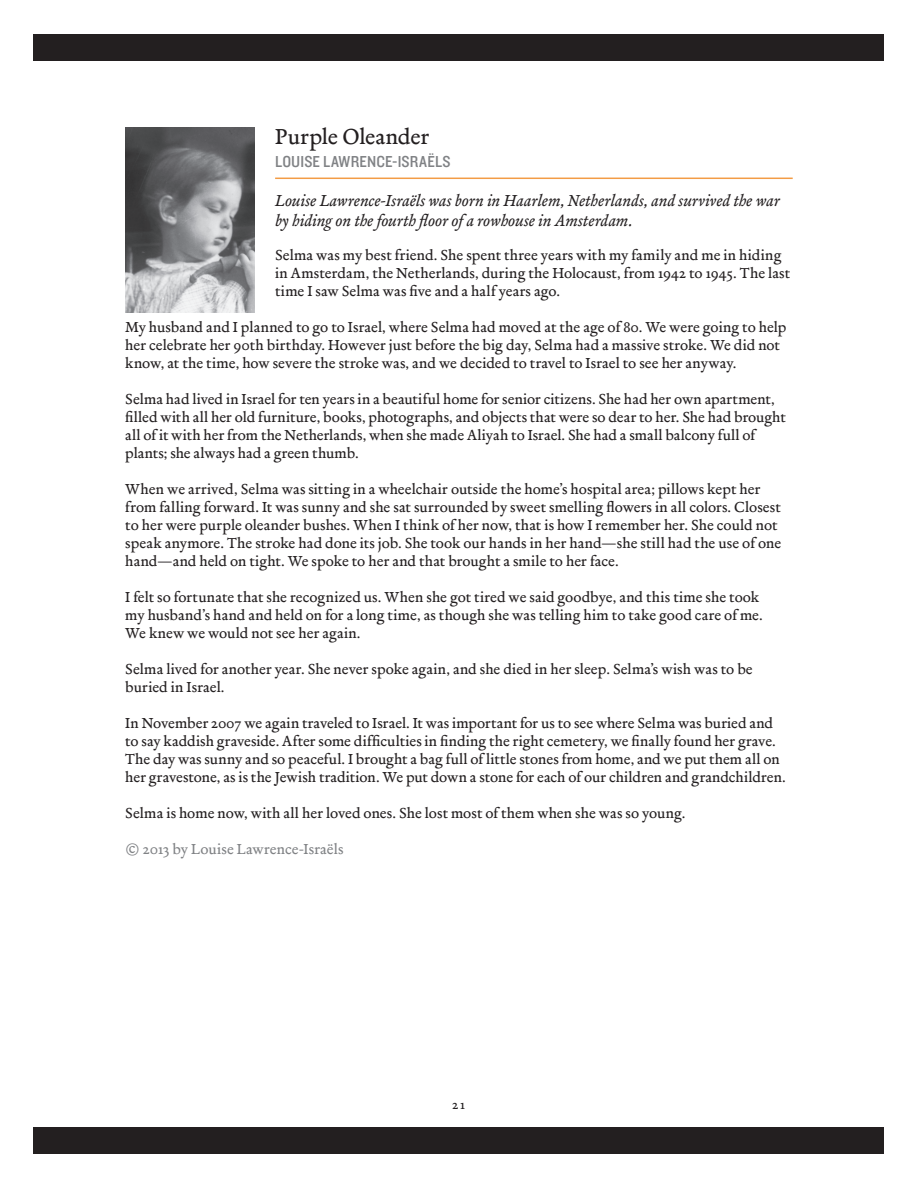
<style>
.page{position:relative;width:918px;height:1188px;background:#fff}
.page>*{position:absolute;margin:0;border:0;box-sizing:border-box;transform-origin:0 0}
.t1{font:22.5px "Merlo Roman Osf";letter-spacing:-.005em;color:#231f20}
.t2{font:16.5px/19.5px "Merlo Italic Osf";color:#231f20}
.t3{font:16.5px "Knockout 30 Junior Welterwt";letter-spacing:.01em;color:#808285}
.t4{font:15px/18px "Merlo Roman Osf";letter-spacing:.005em;color:#231f20}
.t5{font:15px "Merlo Roman Osf";letter-spacing:.01em;color:#808285}
.t6{font:13.5px "Merlo Roman Caps";color:#231f20}
</style>
<div class="page">
<div style="left:34px;top:34px;width:850px;height:27px;background:#231f20"></div>
<div style="left:34px;top:1127px;width:850px;height:27px;background:#231f20"></div>
<hr style="left:275px;top:178px;width:518px;height:1px;background:#f39c45">
<img style="left:125px;top:127px;width:130px;height:185px">
<h1 class="t1" style="left:275px;top:124px;width:156px">Purple Oleander</h1>
<p class="t3" style="left:275px;top:150px;width:177px">LOUISE LAWRENCE-ISRAËLS</p>
<p class="t2" style="left:275px;top:191px;width:506px">Louise Lawrence-Israëls was born in Haarlem, Netherlands, and survived the war by hiding on the fourth floor of a rowhouse in Amsterdam.</p>
<p class="t4" style="left:275px;top:247px;width:517px">Selma was my best friend. She spent three years with my family and me in hiding in Amsterdam, the Netherlands, during the Holocaust, from 1942 to 1945. The last time I saw Selma was five and a half years ago.</p>
<p class="t4" style="left:125px;top:319px;width:663px">My husband and I planned to go to Israel, where Selma had moved at the age of 80. We were going to help her celebrate her 90th birthday. However just before the big day, Selma had a massive stroke. We did not know, at the time, how severe the stroke was, and we decided to travel to Israel to see her anyway.</p>
<p class="t4" style="left:125px;top:391px;width:662px">Selma had lived in Israel for ten years in a beautiful home for senior citizens. She had her own apartment, filled with all her old furniture, books, photographs, and objects that were so dear to her. She had brought all of it with her from the Netherlands, when she made Aliyah to Israel. She had a small balcony full of plants; she always had a green thumb.</p>
<p class="t4" style="left:125px;top:481px;width:657px">When we arrived, Selma was sitting in a wheelchair outside the home’s hospital area; pillows kept her from falling forward. It was sunny and she sat surrounded by sweet smelling flowers in all colors. Closest to her were purple oleander bushes. When I think of her now, that is how I remember her. She could not speak anymore. The stroke had done its job. She took our hands in her hand—she still had the use of one hand—and held on tight. We spoke to her and that brought a smile to her face.</p>
<p class="t4" style="left:125px;top:589px;width:639px">I felt so fortunate that she recognized us. When she got tired we said goodbye, and this time she took my husband’s hand and held on for a long time, as though she was telling him to take good care of me.<br>We knew we would not see her again.</p>
<p class="t4" style="left:125px;top:661px;width:629px">Selma lived for another year. She never spoke again, and she died in her sleep. Selma’s wish was to be buried in Israel.</p>
<p class="t4" style="left:125px;top:715px;width:662px">In November 2007 we again traveled to Israel. It was important for us to see where Selma was buried and to say kaddish graveside. After some difficulties in finding the right cemetery, we finally found her grave.<br>The day was sunny and so peaceful. I brought a bag full of little stones from home, and we put them all on her gravestone, as is the Jewish tradition. We put down a stone for each of our children and grandchildren.</p>
<p class="t4" style="left:125px;top:805px;width:562px">Selma is home now, with all her loved ones. She lost most of them when she was so young.</p>
<p class="t5" style="left:125px;top:841px;width:220px">© 2013 by Louise Lawrence-Israëls</p>
<p class="t6" style="left:452px;top:1097px;width:16px">21</p>
</div>
